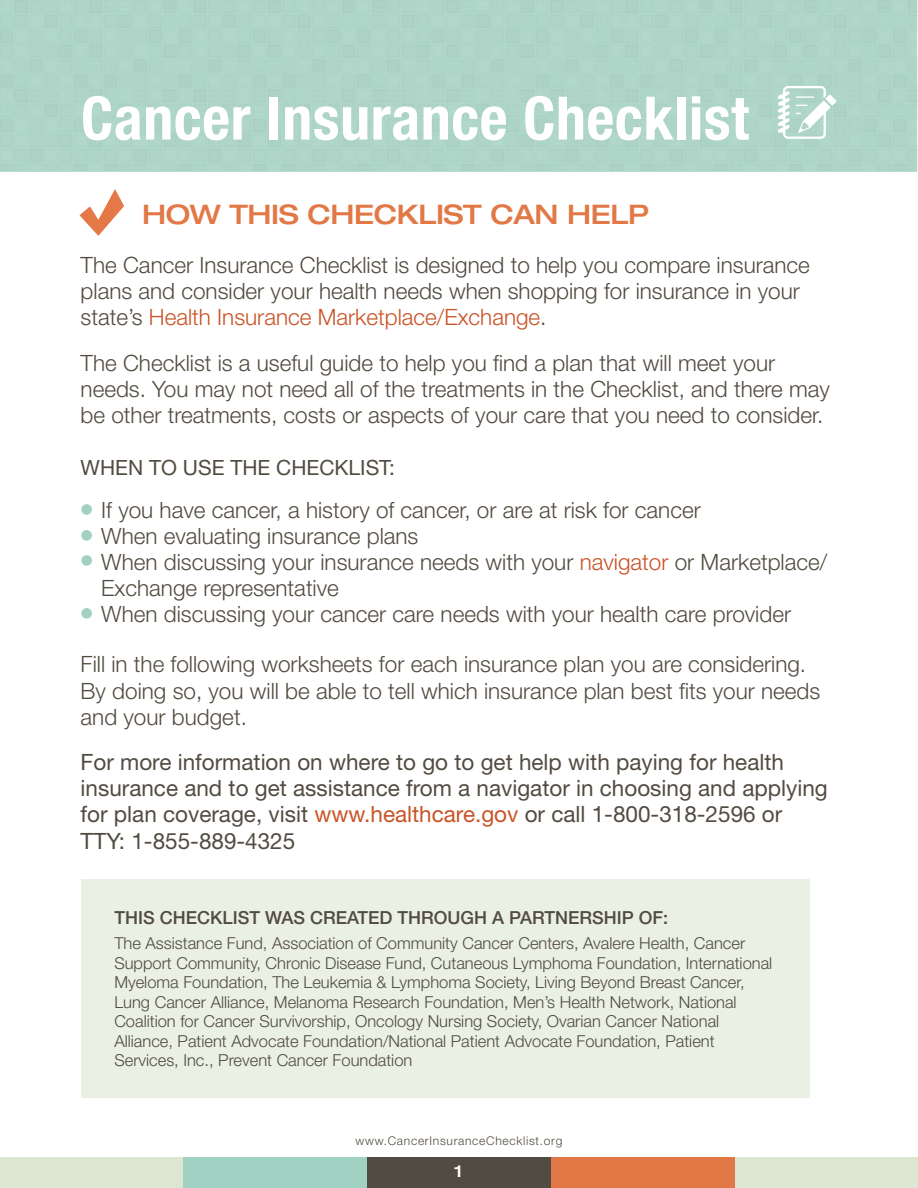
<style>
.page{position:relative;width:918px;height:1188px;background:#fff}
.page>*{position:absolute;margin:0;border:0;box-sizing:border-box;transform-origin:0 0}
.t1{font:700 condensed 60px "Helvetica Neue";letter-spacing:.01em;color:#fff}
.t2{font:500 expanded 27px "Helvetica Neue";letter-spacing:-.015em;color:#e27846}
.t3{font:300 22.5px/26.1px "Helvetica Neue";color:#524b41}
.t4{font:22.5px/26.1px "Helvetica Neue";color:#524b41}
.t5{font:21px "Helvetica Neue";color:#524b41}
.t6{font:500 18px "Helvetica Neue";color:#524b41}
.t7{font:300 16.5px/19.5px "Helvetica Neue";color:#524b41}
.t8{font:500 expanded 16.5px "Helvetica Neue";color:#fff}
.t9{font:300 12px "Helvetica Neue";letter-spacing:.06em;color:#514b40}
.s1{color:#ca5327}
</style>
<div class="page">
<div style="left:0;top:1157px;width:184px;height:31px;background:#dde6d1"></div>
<div style="left:734px;top:1157px;width:184px;height:31px;background:#dde6d1"></div>
<div style="left:184px;top:1157px;width:183px;height:31px;background:#a1d1c3"></div>
<div style="left:367px;top:1157px;width:184px;height:31px;background:#524b41"></div>
<div style="left:551px;top:1157px;width:183px;height:31px;background:#e27846"></div>
<div style="left:1px;top:0;width:916px;height:171px;background:#aed5c7"></div>
<div style="left:81px;top:880px;width:729px;height:218px;background:#eaf0e3"></div>
<svg style="left:79px;top:189px;width:45px;height:47px"></svg>
<svg style="left:777px;top:86px;width:59px;height:53px"></svg>
<div style="left:81px;top:504px;width:11px;height:11px;background:#a1d1c3;border-radius:50%"></div>
<div style="left:81px;top:530px;width:11px;height:11px;background:#a1d1c3;border-radius:50%"></div>
<div style="left:81px;top:555px;width:11px;height:11px;background:#a1d1c3;border-radius:50%"></div>
<div style="left:81px;top:608px;width:11px;height:11px;background:#a1d1c3;border-radius:50%"></div>
<p class="t1" style="left:81px;top:82px;width:669px">Cancer Insurance Checklist</p>
<p class="t2" style="left:142px;top:198px;width:509px">HOW THIS CHECKLIST CAN HELP</p>
<p class="t3" style="left:81px;top:252px;width:731px">The Cancer Insurance Checklist is designed to help you compare insurance plans and consider your health needs when shopping for insurance in your state’s <span class="s1">Health Insurance Marketplace/Exchange</span>.</p>
<p class="t3" style="left:81px;top:349px;width:751px">The Checklist is a useful guide to help you find a plan that will meet your needs. You may not need all of the treatments in the Checklist, and there may be other treatments, costs or aspects of your care that you need to consider.</p>
<p class="t5" style="left:81px;top:455px;width:316px">WHEN TO USE THE CHECKLIST:</p>
<p class="t3" style="left:101px;top:496px;width:601px">If you have cancer, a history of cancer, or are at risk for cancer</p>
<p class="t3" style="left:101px;top:522px;width:319px">When evaluating insurance plans</p>
<p class="t3" style="left:101px;top:548px;width:727px">When discussing your insurance needs with your <span class="s1">navigator</span> or Marketplace/<br>Exchange representative</p>
<p class="t3" style="left:101px;top:601px;width:691px">When discussing your cancer care needs with your health care provider</p>
<p class="t3" style="left:81px;top:651px;width:741px">Fill in the following worksheets for each insurance plan you are considering.<br>By doing so, you will be able to tell which insurance plan best fits your needs and your budget.</p>
<p class="t4" style="left:81px;top:749px;width:749px">For more information on where to go to get help with paying for health insurance and to get assistance from a navigator in choosing and applying for plan coverage, visit <span class="s1">www.healthcare.gov</span> or call 1-800-318-2596 or TTY: 1-855-889-4325</p>
<p class="t6" style="left:114px;top:907px;width:555px">THIS CHECKLIST WAS CREATED THROUGH A PARTNERSHIP OF:</p>
<p class="t7" style="left:114px;top:933px;width:659px">The Assistance Fund, Association of Community Cancer Centers, Avalere Health, Cancer Support Community, Chronic Disease Fund, Cutaneous Lymphoma Foundation, International Myeloma Foundation, The Leukemia &amp; Lymphoma Society, Living Beyond Breast Cancer, Lung Cancer Alliance, Melanoma Research Foundation, Men’s Health Network, National Coalition for Cancer Survivorship, Oncology Nursing Society, Ovarian Cancer National Alliance, Patient Advocate Foundation/National Patient Advocate Foundation, Patient Services, Inc., Prevent Cancer Foundation</p>
<p class="t9" style="left:356px;top:1133px;width:208px">www.CancerInsuranceChecklist.org</p>
<p class="t8" style="left:454px;top:1161px;width:10px">1</p>
</div>
